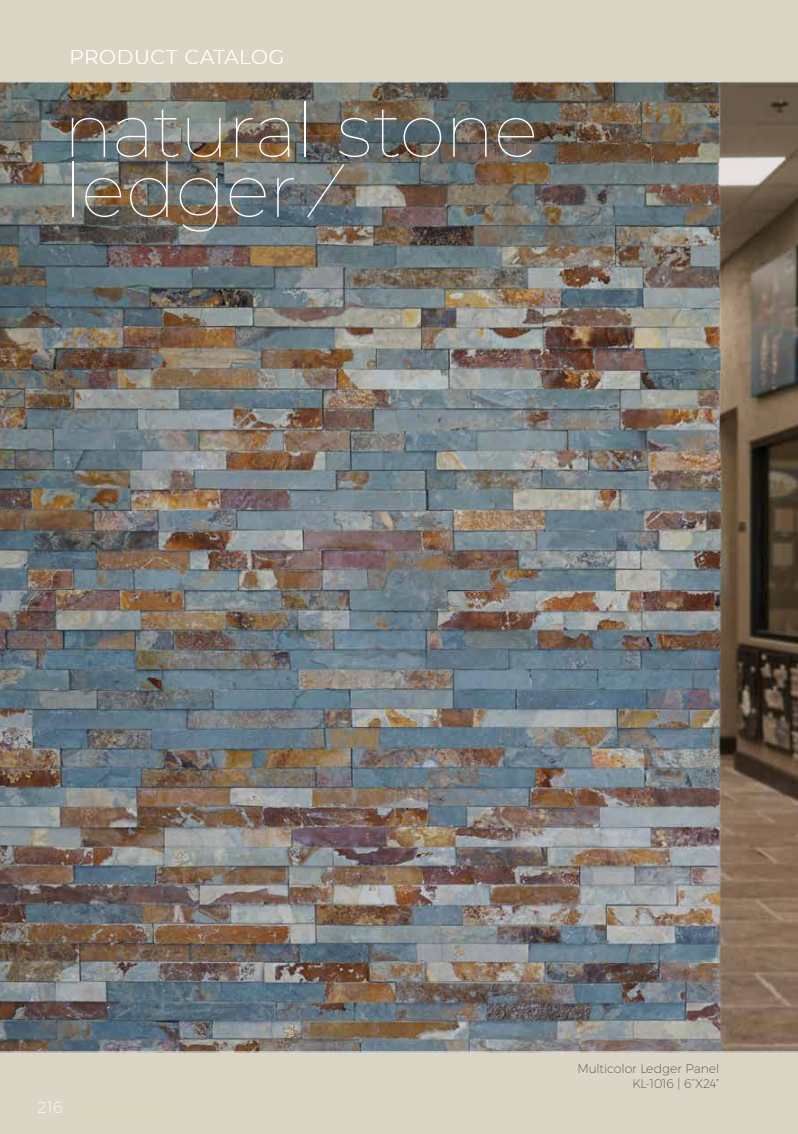
<style>
.page{position:relative;width:798px;height:1134px;background:#fff}
.page>*{position:absolute;margin:0;border:0;box-sizing:border-box;transform-origin:0 0}
.t1{font:100 75px/60px "Montserrat";letter-spacing:-.015em;color:#fff}
.t2{font:300 20px "Montserrat";letter-spacing:.035em;color:#fff}
.t3{font:200 12.5px/15px "Montserrat";letter-spacing:-.005em;color:#4d4d4f;text-align:right}
</style>
<div class="page">
<div style="left:0;top:0;width:797px;height:1134px;background:#dad5c4"></div>
<img style="left:0;top:82px;width:797px;height:969px">
<hr style="left:0;top:81px;width:797px;height:1px;background:#fff">
<hr style="left:0;top:1051px;width:797px;height:1px;background:#fff">
<div style="left:70px;top:1103px;width:117px;height:13px;background:#d8d6be"></div>
<h2 class="t2" style="left:69px;top:43px;width:216px">PRODUCT CATALOG</h2>
<h1 class="t1" style="left:63px;top:98px;width:476px">natural stone ledger ⁄</h1>
<p class="t3" style="left:577px;top:1061px;width:143px">Multicolor Ledger Panel<br>KL-1016 | 6”X24”</p>
</div>
